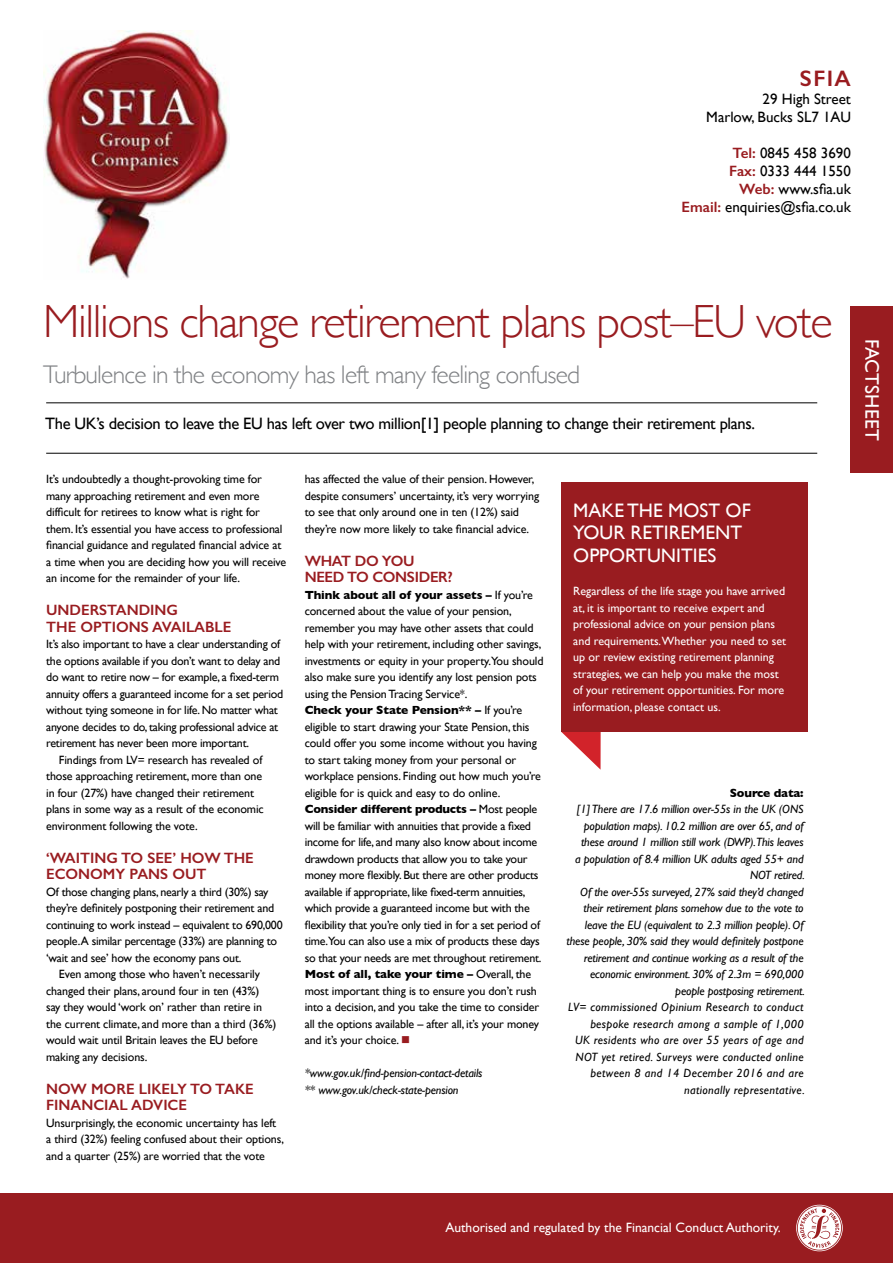
<style>
.page{position:relative;width:893px;height:1263px;background:#fff}
.page>*{position:absolute;margin:0;border:0;box-sizing:border-box;transform-origin:0 0}
.t1{font:300 46.5px "Gill Sans";letter-spacing:-.03em;color:#991c20}
.t2{font:300 25.5px "Gill Sans";letter-spacing:-.03em;color:#808285}
.t3{font:600 22.5px "Gill Sans";color:#991c20}
.t4{font:19.5px/22.5px "Gill Sans";color:#fff}
.t5{font:16.5px "Gill Sans";letter-spacing:-.02em;color:#000}
.t6{font:15px/18px "Gill Sans";color:#000;text-align:right}
.t7{font:600 15px/16.5px "Gill Sans";color:#991c20}
.t8{font:600 15px/16.5px "Gill Sans";letter-spacing:-.02em;color:#991c20}
.t9{font:13.5px "Gill Sans";color:#fff}
.t10{font:12px/16.5px "Gill Sans";letter-spacing:-.01em;color:#000}
.t11{font:italic 12px/16.5px "Gill Sans";letter-spacing:-.01em;color:#000}
.t12{font:12px/16.5px "Gill Sans";color:#fff}
.t13{font:700 12px "Gill Sans";letter-spacing:-.01em;color:#000}
.s1{font-weight:600;color:#991c20}
.s2{font-weight:700}
.s3{color:#991c20}
</style>
<div class="page">
<hr style="left:46px;top:453px;width:771px;height:1px;background:#000">
<hr style="left:46px;top:402px;width:771px;height:1px;background:#000">
<svg style="left:561px;top:732px;width:40px;height:38px"></svg>
<div style="left:561px;top:483px;width:247px;height:249px;background:#991c20"></div>
<div style="left:0;top:1193px;width:893px;height:70px;background:#991c20"></div>
<div style="left:851px;top:307px;width:42px;height:166px;background:#991c20"></div>
<img style="left:43px;top:31px;width:186px;height:248px">
<svg style="left:796px;top:1205px;width:47px;height:46px"></svg>
<h3 class="t3" style="left:800px;top:65px;width:52px">SFIA</h3>
<p class="t6" style="left:706px;top:90px;width:146px">29 High Street<br>Marlow, Bucks SL7 1AU</p>
<p class="t6" style="left:681px;top:144px;width:171px"><span class="s1">Tel:</span> 0845 458 3690<br><span class="s1">Fax:</span> 0333 444 1550<br><span class="s1">Web:</span> www.sfia.uk<br><span class="s1">Email:</span> enquiries@sfia.co.uk</p>
<h1 class="t1" style="left:43px;top:285px;width:791px">Millions change retirement plans post–EU vote</h1>
<h2 class="t2" style="left:43px;top:354px;width:538px">Turbulence in the economy has left many feeling confused</h2>
<h3 class="t5" style="left:45px;top:414px;width:711px">The UK’s decision to leave the EU has left over two million[1] people planning to change their retirement plans.</h3>
<p class="t10" style="left:46px;top:471px;width:241px">It’s undoubtedly a thought-provoking time for many approaching retirement and even more difficult for retirees to know what is right for them. It’s essential you have access to professional financial guidance and regulated financial advice at a time when you are deciding how you will receive an income for the remainder of your life.</p>
<p class="t7" style="left:46px;top:602px;width:187px">UNDERSTANDING<br>THE OPTIONS AVAILABLE</p>
<p class="t10" style="left:46px;top:636px;width:235px">It’s also important to have a clear understanding of</p>
<p class="t10" style="left:46px;top:652px;width:236px">the options available if you don’t want to delay and</p>
<p class="t10" style="left:46px;top:669px;width:234px">do want to retire now – for example, a fixed-term</p>
<p class="t10" style="left:46px;top:685px;width:239px">annuity offers a guaranteed income for a set period</p>
<p class="t10" style="left:46px;top:702px;width:233px">without tying someone in for life. No matter what</p>
<p class="t10" style="left:46px;top:718px;width:234px">anyone decides to do, taking professional advice at</p>
<p class="t10" style="left:46px;top:735px;width:204px">retirement has never been more important.</p>
<p class="t10" style="left:59px;top:751px;width:205px">Findings from LV= research has revealed of</p>
<p class="t10" style="left:46px;top:768px;width:218px">those approaching retirement, more than one</p>
<p class="t10" style="left:46px;top:784px;width:209px">in four (27%) have changed their retirement</p>
<p class="t10" style="left:46px;top:801px;width:219px">plans in some way as a result of the economic</p>
<p class="t10" style="left:46px;top:817px;width:153px">environment following the vote.</p>
<p class="t7" style="left:46px;top:849px;width:209px">‘WAITING TO SEE’ HOW THE<br>ECONOMY PANS OUT</p>
<p class="t10" style="left:46px;top:883px;width:224px">Of those changing plans, nearly a third (30%) say</p>
<p class="t10" style="left:46px;top:900px;width:230px">they’re definitely postponing their retirement and</p>
<p class="t10" style="left:46px;top:916px;width:238px">continuing to work instead – equivalent to 690,000</p>
<p class="t10" style="left:46px;top:933px;width:233px">people.A similar percentage (33%) are planning to</p>
<p class="t10" style="left:46px;top:949px;width:197px">‘wait and see’ how the economy pans out.</p>
<p class="t10" style="left:59px;top:966px;width:203px">Even among those who haven’t necessarily</p>
<p class="t10" style="left:46px;top:982px;width:215px">changed their plans, around four in ten (43%)</p>
<p class="t10" style="left:46px;top:999px;width:217px">say they would ‘work on’ rather than retire in</p>
<p class="t10" style="left:46px;top:1015px;width:232px">the current climate, and more than a third (36%)</p>
<p class="t10" style="left:46px;top:1032px;width:213px">would wait until Britain leaves the EU before</p>
<p class="t10" style="left:46px;top:1048px;width:103px">making any decisions.</p>
<p class="t7" style="left:46px;top:1080px;width:209px">NOW MORE LIKELY TO TAKE<br>FINANCIAL ADVICE</p>
<p class="t10" style="left:46px;top:1114px;width:239px">Unsurprisingly, the economic uncertainty has left a third (32%) feeling confused about their options, and a quarter (25%) are worried that the vote</p>
<p class="t10" style="left:305px;top:471px;width:236px">has affected the value of their pension. However, despite consumers’ uncertainty, it’s very worrying to see that only around one in ten (12%) said they’re now more likely to take financial advice.</p>
<p class="t8" style="left:305px;top:552px;width:150px">WHAT DO YOU<br>NEED TO CONSIDER?</p>
<p class="t10" style="left:305px;top:586px;width:240px"><span class="s2">Think about all of your assets –</span> If you’re concerned about the value of your pension, remember you may have other assets that could help with your retirement, including other savings, investments or equity in your property.You should also make sure you identify any lost pension pots using the Pension Tracing Service*.<br><span class="s2">Check your State Pension** –</span> If you’re eligible to start drawing your State Pension, this could offer you some income without you having to start taking money from your personal or workplace pensions. Finding out how much you’re eligible for is quick and easy to do online.<br><span class="s2">Consider different products –</span> Most people will be familiar with annuities that provide a fixed income for life, and many also know about income drawdown products that allow you to take your money more flexibly. But there are other products available if appropriate, like fixed-term annuities, which provide a guaranteed income but with the flexibility that you’re only tied in for a set period of time.You can also use a mix of products these days so that your needs are met throughout retirement.<br><span class="s2">Most of all, take your time –</span> Overall, the most important thing is to ensure you don’t rush into a decision, and you take the time to consider all the options available – after all, it’s your money and it’s your choice. <span class="s3">■</span></p>
<p class="t11" style="left:305px;top:1065px;width:179px">*www.gov.uk/find-pension-contact-details ** www.gov.uk/check-state-pension</p>
<h3 class="t4" style="left:573px;top:499px;width:179px">MAKE THE MOST OF<br>YOUR RETIREMENT<br>OPPORTUNITIES</h3>
<p class="t12" style="left:573px;top:583px;width:214px">Regardless of the life stage you have arrived at, it is important to receive expert and professional advice on your pension plans and requirements.Whether you need to set up or review existing retirement planning strategies, we can help you make the most of your retirement opportunities. For more information, please contact us.</p>
<p class="t13" style="left:730px;top:783px;width:75px">Source data:</p>
<p class="t11" style="left:566px;top:801px;width:240px;text-align:right">[1] There are 17.6 million over-55s in the UK (ONS population maps). 10.2 million are over 65, and of these around 1 million still work (DWP).This leaves<br>a population of 8.4 million UK adults aged 55+ and NOT retired.<br>Of the over-55s surveyed, 27% said they’d changed their retirement plans somehow due to the vote to leave the EU (equivalent to 2.3 million people). Of these people, 30% said they would definitely postpone retirement and continue working as a result of the economic environment. 30% of 2.3m = 690,000 people postposing retirement.<br>LV= commissioned Opinium Research to conduct bespoke research among a sample of 1,000<br>UK residents who are over 55 years of age and NOT yet retired. Surveys were conducted online between 8 and 14 December 2016 and are nationally representative.</p>
<p class="t9" style="left:445px;top:1219px;width:337px">Authorised and regulated by the Financial Conduct Authority.</p>
<h3 class="t4" style="left:883px;top:339px;width:103px;rotate:90deg">FACTSHEET</h3>
</div>
